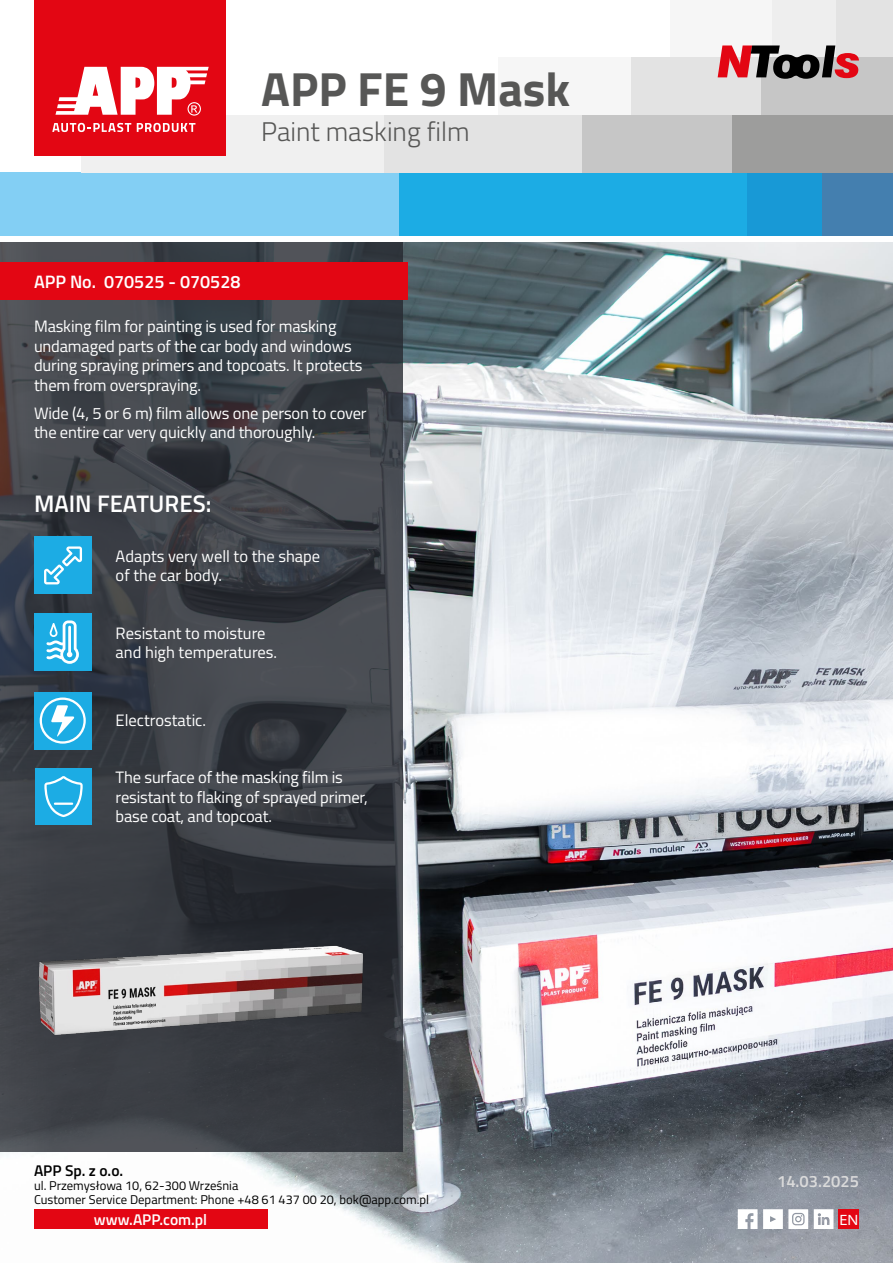
<style>
.page{position:relative;width:893px;height:1263px;background:#fff}
.page>*{position:absolute;margin:0;border:0;box-sizing:border-box;transform-origin:0 0}
.t1{font:700 48px "Titillium";color:#575756}
.t2{font:300 27px "Titillium";color:#575756}
.t3{font:600 24px "Titillium";color:#fff}
.t4{font:600 18px "Titillium";color:#fff}
.t5{font:16.5px/19.5px "Titillium";letter-spacing:-.01em;color:#fff}
.t6{font:600 16.5px "Titillium";color:#dadada}
.t7{font:600 15.45px "Titillium";color:#fff}
.t8{font:600 15.45px "Titillium";color:#000}
.t9{font:semi-expanded 15px "Myriad Pro";color:#fff}
.t10{font:12.75px/14.1px "Titillium";color:#000}
</style>
<div class="page">
<div style="left:727px;top:172px;width:97px;height:64px;background:#1899d6"></div>
<div style="left:398px;top:172px;width:348px;height:64px;background:#1cace4"></div>
<div style="left:0;top:172px;width:399px;height:64px;background:#83cff4"></div>
<div style="left:830px;top:0;width:63px;height:57px;background:#e3e3e3"></div>
<div style="left:746px;top:0;width:90px;height:57px;background:#eee"></div>
<div style="left:670px;top:0;width:101px;height:57px;background:#f6f6f6"></div>
<div style="left:761px;top:57px;width:132px;height:58px;background:#c6c6c6"></div>
<div style="left:629px;top:57px;width:132px;height:58px;background:#e3e3e3"></div>
<div style="left:499px;top:57px;width:132px;height:58px;background:#f6f6f6"></div>
<div style="left:822px;top:172px;width:71px;height:64px;background:#447faf"></div>
<div style="left:732px;top:115px;width:161px;height:57px;background:#9d9d9c"></div>
<div style="left:383px;top:115px;width:205px;height:57px;background:#e3e3e3"></div>
<div style="left:81px;top:115px;width:302px;height:57px;background:#f0f0f0"></div>
<div style="left:583px;top:115px;width:149px;height:57px;background:#c6c6c6"></div>
<div style="left:35px;top:0;width:191px;height:156px;background:#e30613"></div>
<svg style="left:52px;top:123px;width:79px;height:9px"></svg>
<svg style="left:137px;top:123px;width:58px;height:9px"></svg>
<svg style="left:55px;top:67px;width:154px;height:49px"></svg>
<img style="left:0;top:242px;width:893px;height:1021px">
<svg style="left:0;top:242px;width:403px;height:910px;background:#3e4248"></svg>
<div style="left:34px;top:537px;width:58px;height:57px;background:#1cace4"></div>
<svg style="left:44px;top:546px;width:38px;height:38px"></svg>
<div style="left:34px;top:613px;width:57px;height:58px;background:#1cace4"></div>
<svg style="left:46px;top:620px;width:33px;height:44px"></svg>
<div style="left:35px;top:768px;width:57px;height:57px;background:#1cace4"></div>
<svg style="left:44px;top:776px;width:39px;height:41px"></svg>
<hr style="left:54px;top:802px;width:19px;height:3px;background:#fff">
<div style="left:34px;top:692px;width:57px;height:57px;background:#1cace4"></div>
<svg style="left:40px;top:697px;width:46px;height:47px"></svg>
<div style="left:0;top:263px;width:407px;height:37px;background:#e30613"></div>
<img style="left:0;top:832px;width:412px;height:262px">
<svg style="left:718px;top:45px;width:141px;height:34px"></svg>
<svg style="left:738px;top:1209px;width:19px;height:20px"></svg>
<svg style="left:763px;top:1209px;width:45px;height:20px"></svg>
<svg style="left:814px;top:1209px;width:19px;height:20px"></svg>
<div style="left:34px;top:1209px;width:233px;height:20px;background:#e30613"></div>
<div style="left:838px;top:1209px;width:21px;height:20px;background:#e30613"></div>
<h1 class="t1" style="left:261px;top:53px;width:311px">APP FE 9 Mask</h1>
<h2 class="t2" style="left:261px;top:112px;width:210px">Paint masking film</h2>
<p class="t4" style="left:34px;top:268px;width:208px">APP No. 070525 - 070528</p>
<p class="t5" style="left:34px;top:316px;width:330px">Masking film for painting is used for masking undamaged parts of the car body and windows during spraying primers and topcoats. It protects them from overspraying.</p>
<p class="t5" style="left:34px;top:403px;width:334px">Wide (4, 5 or 6 m) film allows one person to cover the entire car very quickly and thoroughly.</p>
<h3 class="t3" style="left:34px;top:486px;width:179px">MAIN FEATURES:</h3>
<p class="t5" style="left:116px;top:545px;width:206px">Adapts very well to the shape of the car body.</p>
<p class="t5" style="left:116px;top:623px;width:163px">Resistant to moisture and high temperatures.</p>
<p class="t5" style="left:116px;top:710px;width:92px">Electrostatic.</p>
<p class="t5" style="left:116px;top:767px;width:254px">The surface of the masking film is resistant to flaking of sprayed primer, base coat, and topcoat.</p>
<p class="t8" style="left:34px;top:1159px;width:91px">APP Sp. z o.o.</p>
<p class="t10" style="left:34px;top:1178px;width:397px">ul. Przemysłowa 10, 62-300 Września<br>Customer Service Department: Phone +48 61 437 00 20, bok@app.com.pl</p>
<p class="t7" style="left:94px;top:1208px;width:115px">www.APP.com.pl</p>
<p class="t9" style="left:839px;top:1210px;width:20px">EN</p>
<p class="t6" style="left:777px;top:1169px;width:83px">14.03.2025</p>
</div>
